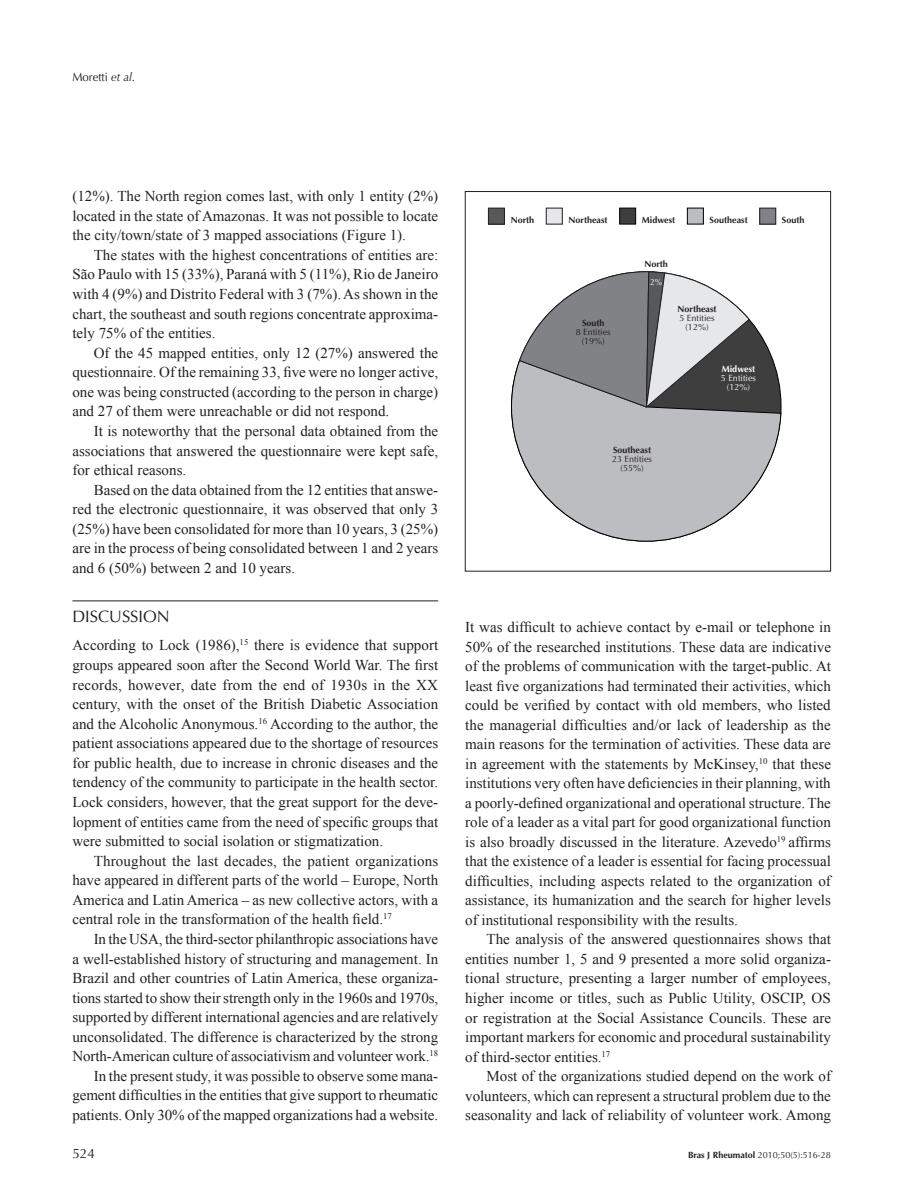
<style>
.page{position:relative;width:900px;height:1189px;background:#fff}
.page>*{position:absolute;margin:0;border:0;box-sizing:border-box;transform-origin:0 0}
._3_Subtitulo__peso_1{font:16.5px "Optima LT Std";color:#231f20}
._6_Texto{font:15px/19.5px "Times New Roman";color:#231f20;text-align:justify}
._6_Texto__parag_1{font:15px/19.5px "Times New Roman";color:#231f20;text-align:justify}
.t1{font:13.5px "Optima LT Std";color:#231f20}
._0_cabecalho_esquerd{font:12px "Optima LT Std";color:#231f20;scale:.95 1}
.Figura_texto{font:9px "Optima LT Std";color:#231f20}
.Figura_texto-2{font:700 9px "Optima LT Std";color:#231f20}
.Figura_texto-3{font:9px "Optima LT Std";color:#fff}
.Figura_texto-4{font:700 9px "Optima LT Std";color:#fff}
.Figura_texto-5{font:9px "Optima LT Std";color:#fff;scale:.93 1}
.s1{font-style:italic}
.s2{font-weight:700}
</style>
<div class="page">
<hr style="left:72px;top:600px;width:366px;height:1px;background:#231f20">
<div style="left:488px;top:208px;width:16px;height:16px;background:#57585a"></div>
<div style="left:488px;top:208px;width:16px;height:16px;border:1px solid #231f20"></div>
<div style="left:546px;top:208px;width:16px;height:16px;background:#e6e7e9"></div>
<div style="left:619px;top:208px;width:16px;height:16px;background:#3e3e3f;border:1px solid #000"></div>
<div style="left:686px;top:208px;width:17px;height:16px;background:#bcbdc0"></div>
<div style="left:759px;top:208px;width:16px;height:16px;background:#808285"></div>
<div style="left:759px;top:208px;width:16px;height:16px;border:1px solid #231f20"></div>
<svg style="left:511px;top:359px;width:270px;height:183px"></svg>
<svg style="left:518px;top:271px;width:231px;height:138px;background:#a1a2a4"></svg>
<div style="left:464px;top:191px;width:366px;height:380px;border:1px solid #231f20"></div>
<p class="_0_cabecalho_esquerd" style="left:72px;top:70px;width:67px">Moretti <span class="s1">et al</span>.</p>
<p class="_6_Texto" style="left:72px;top:186px;width:367px">(12%). The North region comes last, with only 1 entity (2%) located in the state of Amazonas. It was not possible to locate the city/town/state of 3 mapped associations (Figure 1).</p>
<p class="_6_Texto" style="left:72px;top:245px;width:367px;text-indent:21px">The states with the highest concentrations of entities are:<br>São Paulo with 15 (33%), Paraná with 5 (11%), Rio de Janeiro with 4 (9%) and Distrito Federal with 3 (7%). As shown in the chart, the southeast and south regions concentrate approxima&shy;tely 75% of the entities.</p>
<p class="_6_Texto" style="left:72px;top:343px;width:367px;text-indent:21px">Of the 45 mapped entities, only 12 (27%) answered the questionnaire. Of the remaining 33, five were no longer active, one was being constructed (according to the person in charge) and 27 of them were unreachable or did not respond.</p>
<p class="_6_Texto" style="left:72px;top:421px;width:367px;text-indent:21px">It is noteworthy that the personal data obtained from the associations that answered the questionnaire were kept safe, for ethical reasons.</p>
<p class="_6_Texto" style="left:72px;top:479px;width:367px;text-indent:21px">Based on the data obtained from the 12 entities that answe&shy;red the electronic questionnaire, it was observed that only 3 (25%) have been consolidated for more than 10 years, 3 (25%) are in the process of being consolidated between 1 and 2 years and 6 (50%) between 2 and 10 years.</p>
<p class="_3_Subtitulo__peso_1" style="left:72px;top:607px;width:99px">DISCUSSION</p>
<p class="_6_Texto__parag_1" style="left:72px;top:635px;width:367px">According to Lock (1986),<sup>15</sup> there is evidence that support groups appeared soon after the Second World War. The first records, however, date from the end of 1930s in the XX century, with the onset of the British Diabetic Association and the Alcoholic Anonymous.<sup>16</sup> According to the author, the patient associations appeared due to the shortage of resources for public health, due to increase in chronic diseases and the tendency of the community to participate in the health sector.<br>Lock considers, however, that the great support for the deve&shy;lopment of entities came from the need of specific groups that were submitted to social isolation or stigmatization.</p>
<p class="_6_Texto" style="left:72px;top:850px;width:367px;text-indent:21px">Throughout the last decades, the patient organizations have appeared in different parts of the world – Europe, North America and Latin America – as new collective actors, with a central role in the transformation of the health field.<sup>17</sup></p>
<p class="_6_Texto" style="left:72px;top:928px;width:367px;text-indent:21px">In the USA, the third-sector philanthropic associations have a well-established history of structuring and management. In Brazil and other countries of Latin America, these organiza&shy;tions started to show their strength only in the 1960s and 1970s, supported by different international agencies and are relatively unconsolidated. The difference is characterized by the strong North-American culture of associativism and volunteer work.<sup>18</sup></p>
<p class="_6_Texto" style="left:72px;top:1065px;width:367px;text-indent:21px">In the present study, it was possible to observe some mana&shy;gement difficulties in the entities that give support to rheumatic patients. Only 30% of the mapped organizations had a website.</p>
<p class="Figura_texto-2" style="left:510px;top:215px;width:25px">North</p>
<p class="Figura_texto-2" style="left:568px;top:215px;width:41px">Northeast</p>
<p class="Figura_texto-2" style="left:641px;top:215px;width:35px">Midwest</p>
<p class="Figura_texto-2" style="left:709px;top:215px;width:40px">Southeast</p>
<p class="Figura_texto-2" style="left:781px;top:215px;width:24px">South</p>
<p class="Figura_texto-2" style="left:581px;top:318px;width:24px">South</p>
<p class="Figura_texto" style="left:575px;top:327px;width:37px">8 Entities</p>
<p class="Figura_texto" style="left:581px;top:336px;width:25px">(19%)</p>
<p class="Figura_texto-2" style="left:644px;top:259px;width:25px">North</p>
<p class="Figura_texto-5" style="left:650px;top:276px;width:15px">2%</p>
<p class="Figura_texto-2" style="left:677px;top:303px;width:41px">Northeast</p>
<p class="Figura_texto" style="left:679px;top:312px;width:37px">5 Entities</p>
<p class="Figura_texto" style="left:685px;top:321px;width:25px">(12%)</p>
<p class="Figura_texto-4" style="left:721px;top:364px;width:35px">Midwest</p>
<p class="Figura_texto-3" style="left:720px;top:373px;width:37px">5 Entities</p>
<p class="Figura_texto-3" style="left:726px;top:382px;width:25px">(12%)</p>
<p class="Figura_texto-2" style="left:613px;top:444px;width:40px">Southeast</p>
<p class="Figura_texto" style="left:611px;top:453px;width:42px">23 Entities</p>
<p class="Figura_texto" style="left:620px;top:462px;width:25px">(55%)</p>
<p class="_6_Texto" style="left:465px;top:617px;width:367px">It was difficult to achieve contact by e-mail or telephone in 50% of the researched institutions. These data are indicative of the problems of communication with the target-public. At least five organizations had terminated their activities, which could be verified by contact with old members, who listed the managerial difficulties and/or lack of leadership as the main reasons for the termination of activities. These data are in agreement with the statements by McKinsey,<sup>10</sup> that these institutions very often have deficiencies in their planning, with a poorly-defined organizational and operational structure. The role of a leader as a vital part for good organizational function is also broadly discussed in the literature. Azevedo<sup>19</sup> affirms that the existence of a leader is essential for facing processual difficulties, including aspects related to the organization of assistance, its humanization and the search for higher levels of institutional responsibility with the results.</p>
<p class="_6_Texto" style="left:465px;top:929px;width:367px;text-indent:21px">The analysis of the answered questionnaires shows that entities number 1, 5 and 9 presented a more solid organiza&shy;tional structure, presenting a larger number of employees, higher income or titles, such as Public Utility, OSCIP, OS or registration at the Social Assistance Councils. These are important markers for economic and procedural sustainability of third-sector entities.<sup>17</sup></p>
<p class="_6_Texto" style="left:465px;top:1065px;width:367px;text-indent:21px">Most of the organizations studied depend on the work of volunteers, which can represent a structural problem due to the seasonality and lack of reliability of volunteer work. Among</p>
<p class="t1" style="left:72px;top:1145px;width:24px">524</p>
<p class="Figura_texto" style="left:687px;top:1149px;width:144px"><span class="s2">Bras J Rheumatol</span> 2010;50(5):516-28</p>
</div>
